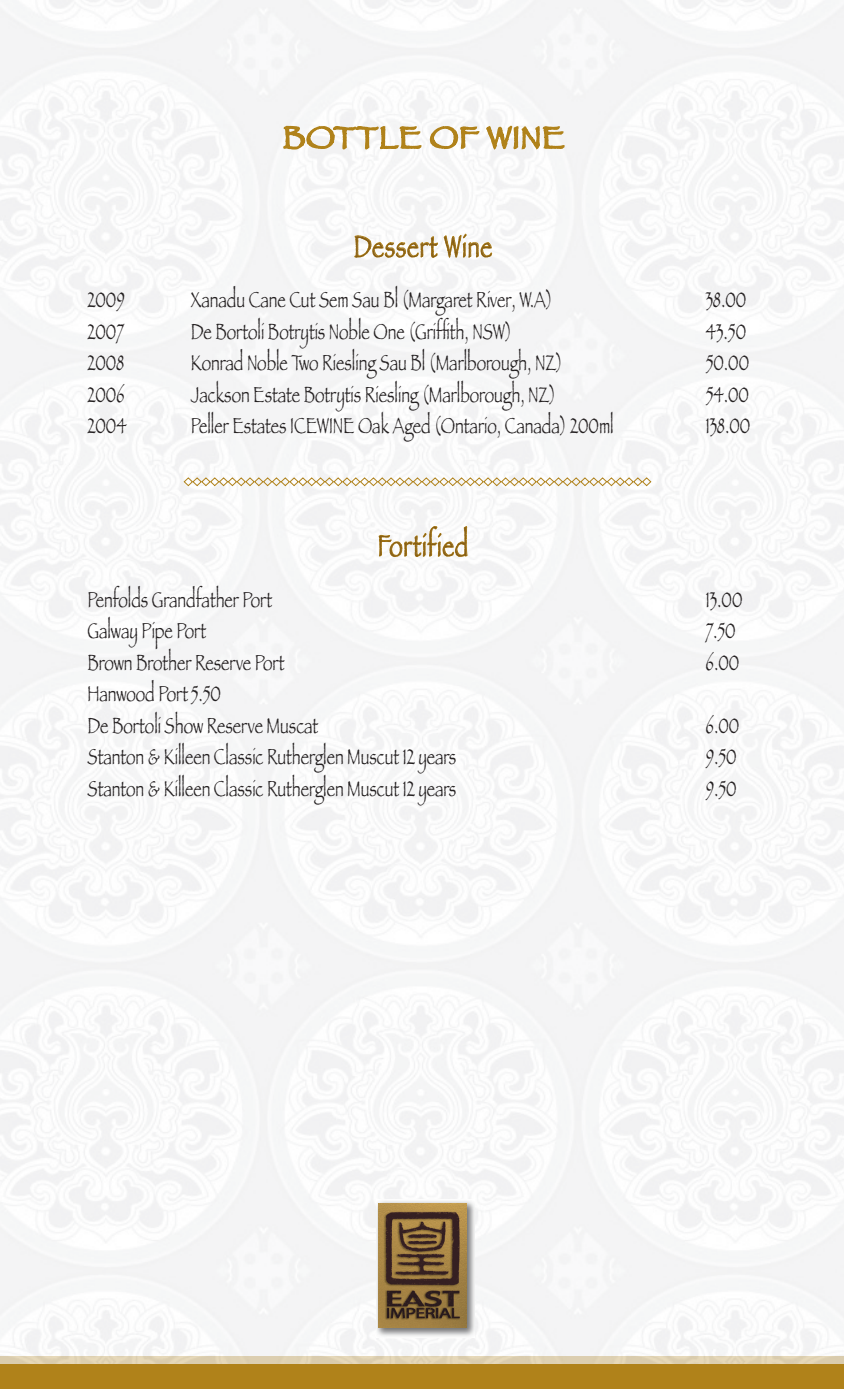
<style>
.page{position:relative;width:844px;height:1389px;background:#fff}
.page>*{position:absolute;margin:0;border:0;box-sizing:border-box;transform-origin:0 0}
.t1{font:condensed 31.5px "Papyrus";letter-spacing:.03em;color:#865d14}
.t2{font:31.5px "Papyrus";letter-spacing:.02em;color:#b0821a}
.t3{font:condensed 22.75px "Papyrus";color:#231f20}
</style>
<div class="page">
<div style="left:0;top:1357px;width:843px;height:32px;background:#b0821a"></div>
<div style="left:0;top:0;width:843px;height:1364px;background:#f6f7f7"></div>
<img style="left:377px;top:1200px;width:97px;height:137px">
<img style="left:378px;top:1203px;width:88px;height:124px">
<svg style="left:282px;top:30px;width:140px;height:137px"></svg>
<svg style="left:429px;top:112px;width:136px;height:72px"></svg>
<svg style="left:354px;top:228px;width:138px;height:39px"></svg>
<svg style="left:378px;top:526px;width:89px;height:56px"></svg>
<svg style="left:183px;top:477px;width:468px;height:10px"></svg>
<p class="t2" style="left:283px;top:119px;width:283px">BOTTLE OF WINE</p>
<p class="t1" style="left:354px;top:227px;width:140px">Dessert Wine</p>
<p class="t3" style="left:87px;top:286px;width:39px">2009</p>
<p class="t3" style="left:191px;top:286px;width:363px">Xanadu Cane Cut Sem Sau Bl (Margaret River, W.A)</p>
<p class="t3" style="left:705px;top:286px;width:42px">38.00</p>
<p class="t3" style="left:87px;top:318px;width:38px">2007</p>
<p class="t3" style="left:191px;top:318px;width:323px">De Bortoli Botrytis Noble One (Griffith, NSW)</p>
<p class="t3" style="left:705px;top:318px;width:42px">43.50</p>
<p class="t3" style="left:87px;top:349px;width:38px">2008</p>
<p class="t3" style="left:191px;top:349px;width:373px">Konrad Noble Two Riesling Sau Bl (Marlborough, NZ)</p>
<p class="t3" style="left:705px;top:349px;width:45px">50.00</p>
<p class="t3" style="left:87px;top:381px;width:39px">2006</p>
<p class="t3" style="left:191px;top:381px;width:366px">Jackson Estate Botrytis Riesling (Marlborough, NZ)</p>
<p class="t3" style="left:705px;top:381px;width:45px">54.00</p>
<p class="t3" style="left:87px;top:412px;width:41px">2004</p>
<p class="t3" style="left:191px;top:412px;width:424px">Peller Estates ICEWINE Oak Aged (Ontario, Canada) 200ml</p>
<p class="t3" style="left:705px;top:412px;width:46px">138.00</p>
<p class="t1" style="left:377px;top:527px;width:92px">Fortified</p>
<p class="t3" style="left:87px;top:585px;width:186px">Penfolds Grandfather Port</p>
<p class="t3" style="left:705px;top:585px;width:38px">13.00</p>
<p class="t3" style="left:87px;top:617px;width:120px">Galway Pipe Port</p>
<p class="t3" style="left:705px;top:617px;width:31px">7.50</p>
<p class="t3" style="left:87px;top:648px;width:198px">Brown Brother Reserve Port</p>
<p class="t3" style="left:705px;top:648px;width:35px">6.00</p>
<p class="t3" style="left:87px;top:680px;width:135px">Hanwood Port5.50</p>
<p class="t3" style="left:87px;top:711px;width:232px">De Bortoli Show Reserve Muscat</p>
<p class="t3" style="left:705px;top:711px;width:35px">6.00</p>
<p class="t3" style="left:87px;top:743px;width:370px">Stanton &amp; Killeen Classic Rutherglen Muscut 12 years</p>
<p class="t3" style="left:705px;top:743px;width:32px">9.50</p>
<p class="t3" style="left:87px;top:774px;width:370px">Stanton &amp; Killeen Classic Rutherglen Muscut 12 years</p>
<p class="t3" style="left:705px;top:774px;width:32px">9.50</p>
</div>
